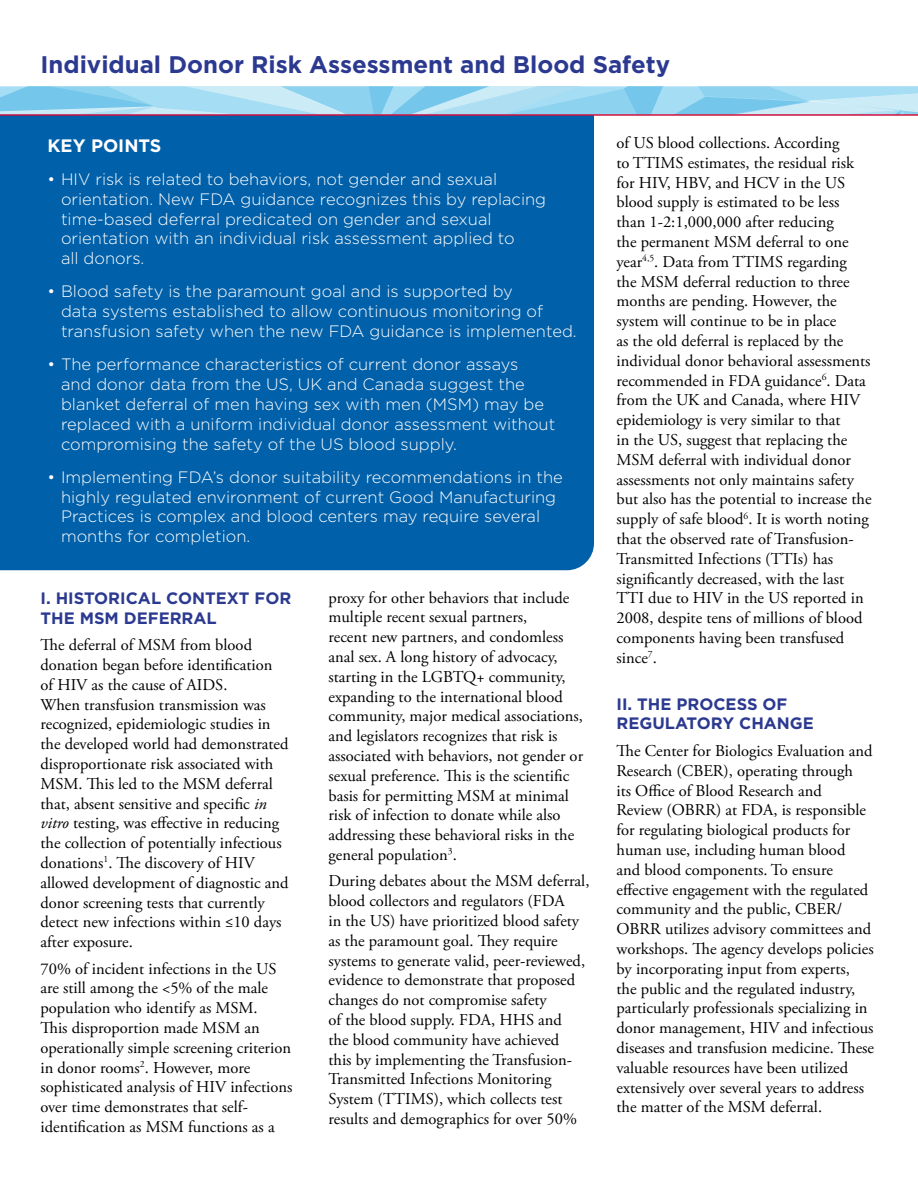
<style>
.page{position:relative;width:918px;height:1188px;background:#fff}
.page>*{position:absolute;margin:0;border:0;box-sizing:border-box;transform-origin:0 0}
.t1{font:700 24px "Gotham";color:#2b3990}
.t2{font:700 18px "Gotham";color:#fff}
.t3{font:16.5px/19.8px "Adobe Garamond Pro";color:#000}
.t4{font:300 16.5px/19.8px "Gotham";color:#fff}
.t5{font:700 16.5px/19.8px "Gotham";color:#2b3990}
.s1{font-style:italic}
</style>
<div class="page">
<svg style="left:0;top:86px;width:918px;height:28px;background:#9ed9f1"></svg>
<div style="left:0;top:116px;width:594px;height:454px;background:#0060a9"></div>
<hr style="left:0;top:114px;width:918px;height:2px;background:#ce1141">
<h1 class="t1" style="left:40px;top:49px;width:631px">Individual Donor Risk Assessment and Blood Safety</h1>
<p class="t2" style="left:48px;top:133px;width:115px">KEY POINTS</p>
<p class="t4" style="left:61px;top:169px;width:487px;text-indent:-13px">• HIV risk is related to behaviors, not gender and sexual orientation. New FDA guidance recognizes this by replacing time-based deferral predicated on gender and sexual orientation with an individual risk assessment applied to<br>all donors.</p>
<p class="t4" style="left:61px;top:281px;width:517px;text-indent:-13px">• Blood safety is the paramount goal and is supported by<br>data systems established to allow continuous monitoring of transfusion safety when the new FDA guidance is implemented.</p>
<p class="t4" style="left:61px;top:354px;width:496px;text-indent:-13px">• The performance characteristics of current donor assays<br>and donor data from the US, UK and Canada suggest the blanket deferral of men having sex with men (MSM) may be replaced with a uniform individual donor assessment without compromising the safety of the US blood supply.</p>
<p class="t4" style="left:61px;top:467px;width:503px;text-indent:-13px">• Implementing FDA’s donor suitability recommendations in the highly regulated environment of current Good Manufacturing Practices is complex and blood centers may require several months for completion.</p>
<p class="t5" style="left:40px;top:588px;width:252px">I. HISTORICAL CONTEXT FOR<br>THE MSM DEFERRAL</p>
<p class="t3" style="left:40px;top:636px;width:250px">The deferral of MSM from blood donation began before identification of HIV as the cause of AIDS.<br>When transfusion transmission was recognized, epidemiologic studies in the developed world had demonstrated disproportionate risk associated with MSM. This led to the MSM deferral that, absent sensitive and specific <span class="s1">in vitro</span> testing, was effective in reducing the collection of potentially infectious donations<sup>1</sup>. The discovery of HIV allowed development of diagnostic and donor screening tests that currently detect new infections within ≤10 days after exposure.</p>
<p class="t3" style="left:41px;top:959px;width:254px">70% of incident infections in the US are still among the &lt;5% of the male population who identify as MSM.<br>This disproportion made MSM an operationally simple screening criterion in donor rooms<sup>2</sup>. However, more sophisticated analysis of HIV infections over time demonstrates that self&shy;identification as MSM functions as a</p>
<p class="t3" style="left:329px;top:588px;width:256px">proxy for other behaviors that include multiple recent sexual partners,<br>recent new partners, and condomless anal sex. A long history of advocacy, starting in the LGBTQ+ community, expanding to the international blood community, major medical associations, and legislators recognizes that risk is associated with behaviors, not gender or sexual preference. This is the scientific basis for permitting MSM at minimal risk of infection to donate while also addressing these behavioral risks in the general population<sup>3</sup>.</p>
<p class="t3" style="left:329px;top:872px;width:263px">During debates about the MSM deferral, blood collectors and regulators (FDA<br>in the US) have prioritized blood safety as the paramount goal. They require systems to generate valid, peer-reviewed, evidence to demonstrate that proposed changes do not compromise safety<br>of the blood supply. FDA, HHS and<br>the blood community have achieved<br>this by implementing the Transfusion-Transmitted Infections Monitoring System (TTIMS), which collects test results and demographics for over 50%</p>
<p class="t3" style="left:616px;top:133px;width:257px">of US blood collections. According<br>to TTIMS estimates, the residual risk for HIV, HBV, and HCV in the US blood supply is estimated to be less than 1-2:1,000,000 after reducing<br>the permanent MSM deferral to one year<sup>4,5</sup>. Data from TTIMS regarding<br>the MSM deferral reduction to three months are pending. However, the system will continue to be in place<br>as the old deferral is replaced by the individual donor behavioral assessments recommended in FDA guidance<sup>6</sup>. Data from the UK and Canada, where HIV epidemiology is very similar to that<br>in the US, suggest that replacing the MSM deferral with individual donor assessments not only maintains safety but also has the potential to increase the supply of safe blood<sup>6</sup>. It is worth noting that the observed rate of Transfusion-Transmitted Infections (TTIs) has significantly decreased, with the last TTI due to HIV in the US reported in 2008, despite tens of millions of blood components having been transfused since<sup>7</sup>.</p>
<p class="t5" style="left:617px;top:694px;width:199px">II. THE PROCESS OF<br>REGULATORY CHANGE</p>
<p class="t3" style="left:617px;top:741px;width:259px">The Center for Biologics Evaluation and Research (CBER), operating through<br>its Office of Blood Research and<br>Review (OBRR) at FDA, is responsible for regulating biological products for human use, including human blood<br>and blood components. To ensure effective engagement with the regulated community and the public, CBER/ OBRR utilizes advisory committees and workshops. The agency develops policies by incorporating input from experts, the public and the regulated industry, particularly professionals specializing in donor management, HIV and infectious diseases and transfusion medicine. These valuable resources have been utilized extensively over several years to address the matter of the MSM deferral.</p>
</div>
